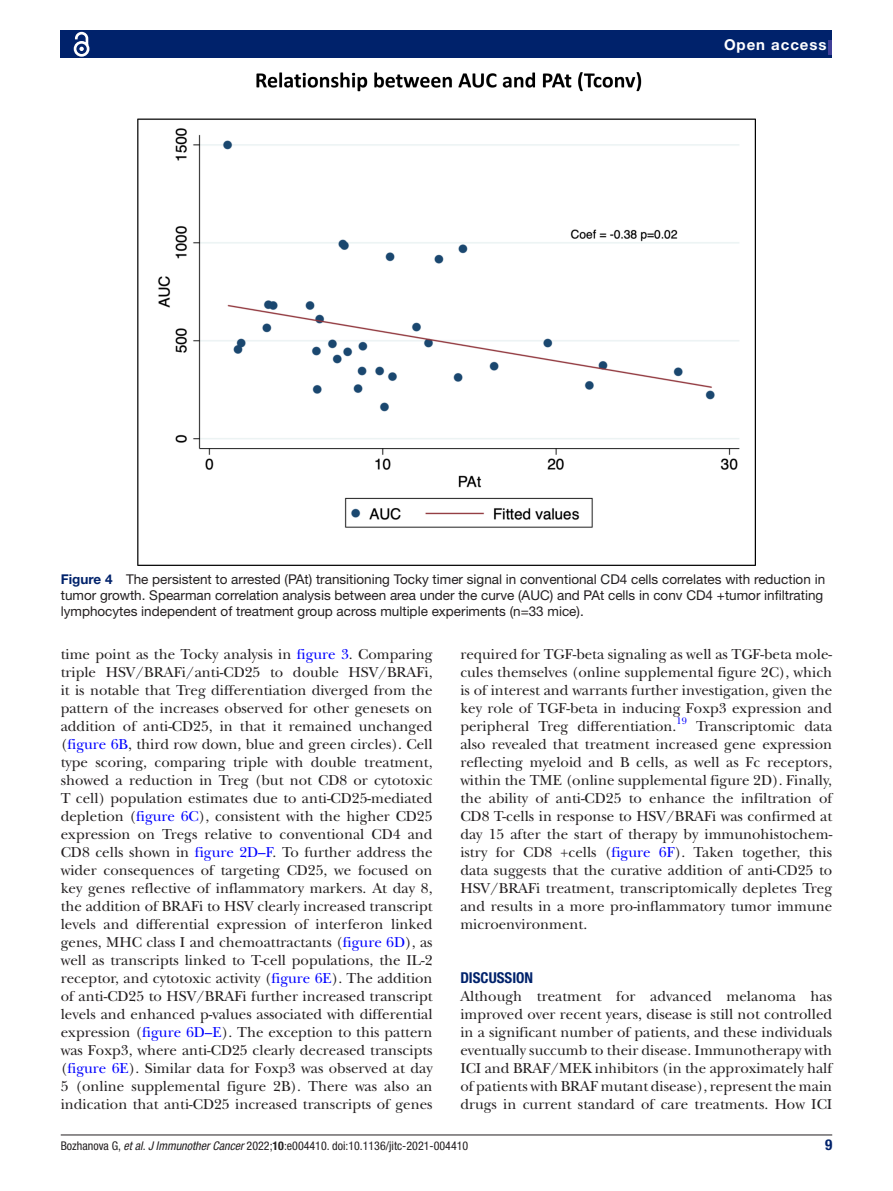
<style>
.page{position:relative;width:893px;height:1191px;background:#fff}
.page>*{position:absolute;margin:0;border:0;box-sizing:border-box;transform-origin:0 0}
.t1{font:15px/18px "New Baskerville";color:#231f20;text-align:justify}
.t2{font:700 condensed 15px "Helvetica Neue LT Std";color:#00226b}
.t3{font:700 15px "Helvetica Neue LT Std";letter-spacing:.065em;color:#fff}
.t4{font:13.5px/16.2px "Helvetica Neue LT Std";color:#231f20}
.t5{font:condensed 12px "Helvetica Neue LT Std";color:#231f20}
.t6{font:9.9px "New Baskerville";color:#00f}
.s1{font-weight:700;color:#00226b}
.s2{color:#00f}
.s3{font-style:italic}
.s4{font-weight:700}
</style>
<div class="page">
<hr style="left:61px;top:1134px;width:771px;height:1px;background:#231f20">
<div style="left:61px;top:31px;width:771px;height:27px;background:#00226b"></div>
<hr style="left:828px;top:40px;width:4px;height:15px;background:#414099">
<svg style="left:73px;top:31px;width:17px;height:26px"></svg>
<img style="left:138px;top:73px;width:617px;height:493px">
<p class="t3" style="left:724px;top:35px;width:104px">Open access</p>
<p class="t4" style="left:61px;top:570px;width:766px"><span class="s1">Figure 4</span> The persistent to arrested (PAt) transitioning Tocky timer signal in conventional CD4 cells correlates with reduction in tumor growth. Spearman correlation analysis between area under the curve (AUC) and PAt cells in conv CD4 +tumor infiltrating lymphocytes independent of treatment group across multiple experiments (n=33 mice).</p>
<p class="t1" style="left:61px;top:645px;width:373px">time point as the Tocky analysis in <span class="s2">figure 3</span>. Comparing triple HSV/BRAFi/anti-CD25 to double HSV/BRAFi, it is notable that Treg differentiation diverged from the pattern of the increases observed for other genesets on addition of anti-CD25, in that it remained unchanged (<span class="s2">figure 6B</span>, third row down, blue and green circles). Cell type scoring, comparing triple with double treatment, showed a reduction in Treg (but not CD8 or cytotoxic T cell) population estimates due to anti-CD25-mediated depletion (<span class="s2">figure 6C</span>), consistent with the higher CD25 expression on Tregs relative to conventional CD4 and CD8 cells shown in <span class="s2">figure 2D–F</span>. To further address the wider consequences of targeting CD25, we focused on key genes reflective of inflammatory markers. At day 8, the addition of BRAFi to HSV clearly increased transcript levels and differential expression of interferon linked genes, MHC class I and chemoattractants (<span class="s2">figure 6D</span>), as well as transcripts linked to T-cell populations, the IL-2 receptor, and cytotoxic activity (<span class="s2">figure 6E</span>). The addition of anti-CD25 to HSV/BRAFi further increased transcript levels and enhanced p-values associated with differential expression (<span class="s2">figure 6D–E</span>). The exception to this pattern was Foxp3, where anti-CD25 clearly decreased transcipts (<span class="s2">figure 6E</span>). Similar data for Foxp3 was observed at day 5 (online supplemental figure 2B). There was also an indication that anti-CD25 increased transcripts of genes</p>
<p class="t1" style="left:460px;top:645px;width:373px">required for TGF-beta signaling as well as TGF-beta mole&shy;cules themselves (online supplemental figure 2C), which is of interest and warrants further investigation, given the key role of TGF-beta in inducing Foxp3 expression and peripheral Treg differentiation.</p>
<p class="t6" style="left:676px;top:715px;width:12px">19</p>
<p class="t1" style="left:460px;top:717px;width:373px;text-indent:236px">Transcriptomic data also revealed that treatment increased gene expression reflecting myeloid and B cells, as well as Fc receptors, within the TME (online supplemental figure 2D). Finally, the ability of anti-CD25 to enhance the infiltration of CD8 T-cells in response to HSV/BRAFi was confirmed at day 15 after the start of therapy by immunohistochem&shy;istry for CD8 +cells (<span class="s2">figure 6F</span>). Taken together, this data suggests that the curative addition of anti-CD25 to HSV/BRAFi treatment, transcriptomically depletes Treg and results in a more pro-inflammatory tumor immune microenvironment.</p>
<p class="t2" style="left:460px;top:969px;width:74px">DISCUSSION</p>
<p class="t1" style="left:460px;top:987px;width:373px">Although treatment for advanced melanoma has improved over recent years, disease is still not controlled in a significant number of patients, and these individuals eventually succumb to their disease. Immunotherapy with ICI and BRAF/MEK inhibitors (in the approximately half of patients with BRAF mutant disease), represent the main drugs in current standard of care treatments. How ICI</p>
<p class="t5" style="left:61px;top:1138px;width:409px">Bozhanova G, <span class="s3">et al</span>. <span class="s3">J Immunother Cancer</span> 2022;<span class="s4">10</span>:e004410. doi:10.1136/jitc-2021-004410</p>
<p class="t2" style="left:825px;top:1135px;width:9px">9</p>
</div>
